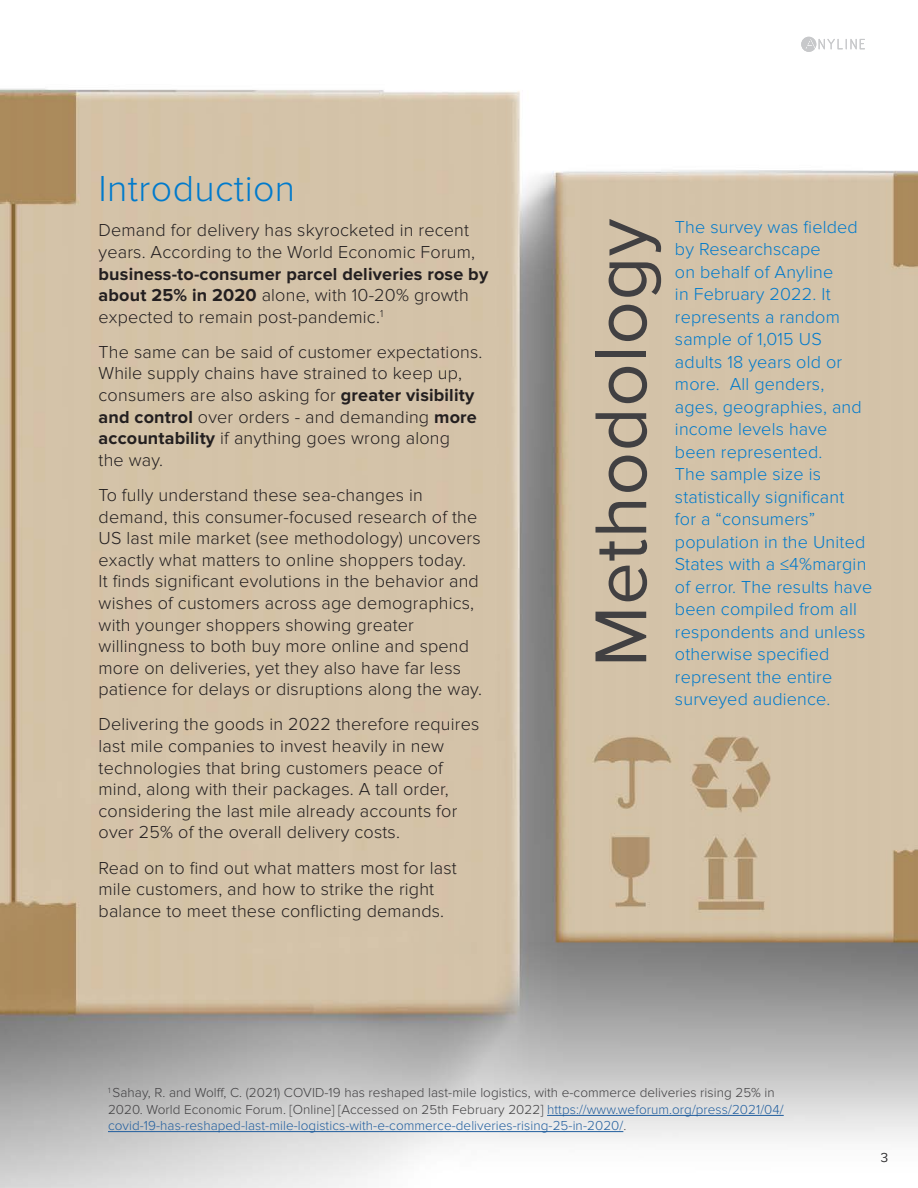
<style>
.page{position:relative;width:918px;height:1188px;background:#fff}
.page>*{position:absolute;margin:0;border:0;box-sizing:border-box;transform-origin:0 0}
.t1{font:76.05px "Proxima Nova";letter-spacing:.01em;color:#414042}
.t2{font:300 37.5px "Proxima Nova";letter-spacing:.01em;color:#007acc}
.t3{font:300 18px/21.6px "Proxima Nova";letter-spacing:.01em;color:#231f20}
.t4{font:300 18px/22.5px "Proxima Nova";letter-spacing:.01em;color:#007acc}
.t5{font:700 18px/21.6px "Proxima Nova";letter-spacing:.01em;color:#231f20}
.t6{font:300 13.5px/16.2px "Proxima Nova";letter-spacing:.005em;color:#414042}
.s1{font-weight:300}
.s2{font-weight:700}
.s3{color:#215e9e}
</style>
<div class="page">
<img style="left:0;top:36px;width:918px;height:1152px">
<svg style="left:801px;top:37px;width:64px;height:15px"></svg>
<hr style="left:547px;top:1115px;width:237px;height:1px;background:#215e9e">
<hr style="left:108px;top:1131px;width:515px;height:1px;background:#215e9e">
<h2 class="t2" style="left:99px;top:167px;width:198px">Introduction</h2>
<p class="t3" style="left:99px;top:220px;width:378px">Demand for delivery has skyrocketed in recent years. According to the World Economic Forum,</p>
<p class="t5" style="left:99px;top:263px;width:391px">business-to-consumer parcel deliveries rose by about 25% in 2020 <span class="s1">alone, with 10-20% growth expected to remain post-pandemic.</span><sup>1</sup></p>
<p class="t3" style="left:99px;top:341px;width:385px">The same can be said of customer expectations.<br>While supply chains have strained to keep up, consumers are also asking for <span class="s2">greater visibility and control</span> over orders - and demanding <span class="s2">more accountability</span> if anything goes wrong along<br>the way.</p>
<p class="t3" style="left:99px;top:484px;width:385px">To fully understand these sea-changes in demand, this consumer-focused research of the US last mile market (see methodology) uncovers exactly what matters to online shoppers today.<br>It finds significant evolutions in the behavior and wishes of customers across age demographics, with younger shoppers showing greater willingness to both buy more online and spend more on deliveries, yet they also have far less patience for delays or disruptions along the way.</p>
<p class="t3" style="left:99px;top:714px;width:382px">Delivering the goods in 2022 therefore requires last mile companies to invest heavily in new technologies that bring customers peace of mind, along with their packages. A tall order, considering the last mile already accounts for over 25% of the overall delivery costs.</p>
<p class="t3" style="left:99px;top:857px;width:360px">Read on to find out what matters most for last mile customers, and how to strike the right balance to meet these conflicting demands.</p>
<h1 class="t1" style="left:577px;top:667px;width:450px;rotate:-90deg">Methodology</h1>
<p class="t4" style="left:675px;top:216px;width:199px">The survey was fielded by Researchscape<br>on behalf of Anyline<br>in February 2022. It represents a random sample of 1,015 US adults 18 years old or more. All genders,<br>ages, geographies, and income levels have been represented.<br>The sample size is statistically significant<br>for a “consumers” population in the United<br>States with a ≤4%margin of error. The results have been compiled from all respondents and unless otherwise specified represent the entire surveyed audience.</p>
<p class="t6" style="left:108px;top:1085px;width:677px"><sup>1</sup> Sahay, R. and Wolff, C. (2021) COVID-19 has reshaped last-mile logistics, with e-commerce deliveries rising 25% in<br>2020. World Economic Forum. [Online] [Accessed on 25th February 2022] <span class="s3">https://www.weforum.org/press/2021/04/ covid-19-has-reshaped-last-mile-logistics-with-e-commerce-deliveries-rising-25-in-2020/</span>.</p>
<p class="t6" style="left:881px;top:1149px;width:9px">3</p>
</div>
